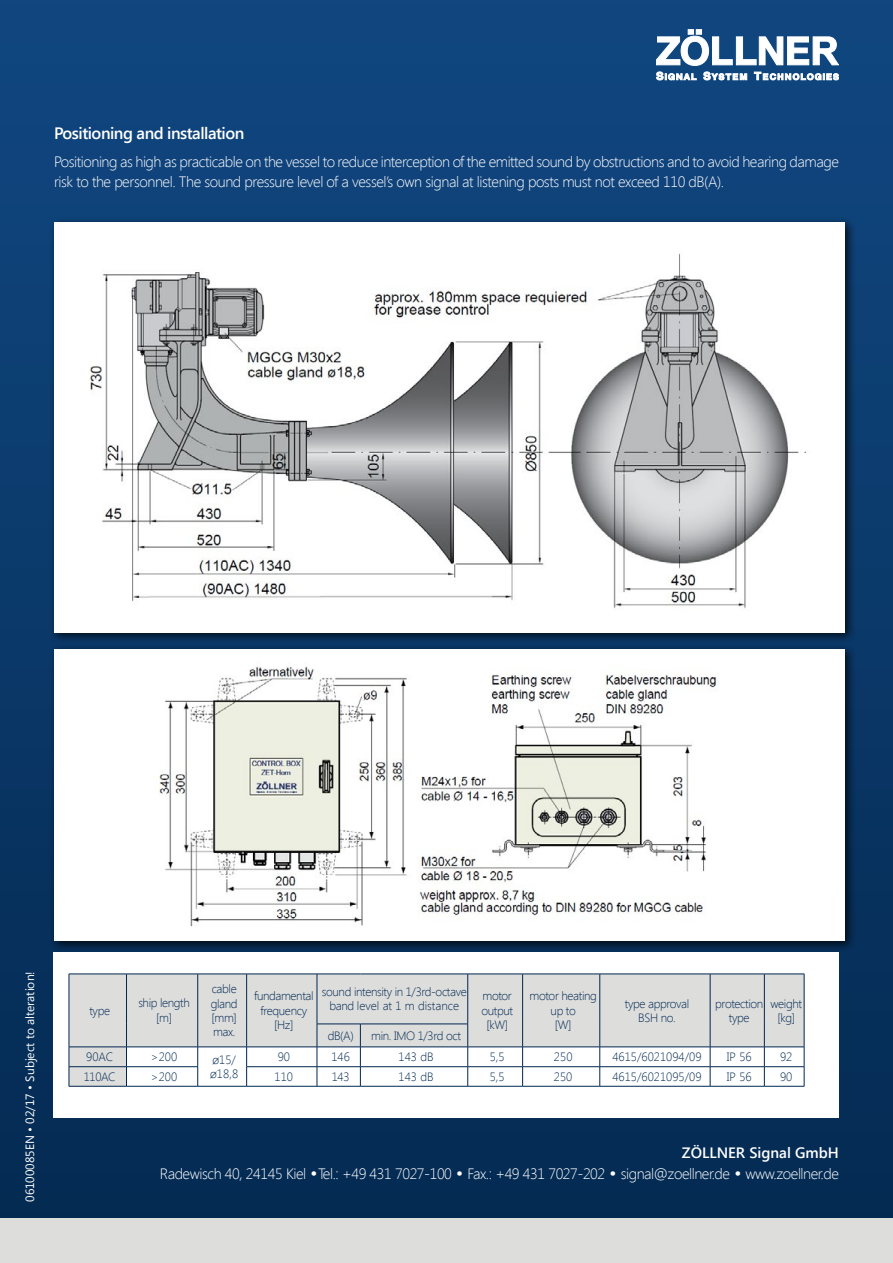
<style>
.page{position:relative;width:893px;height:1263px;background:#fff}
.page>*{position:absolute;margin:0;border:0;box-sizing:border-box;transform-origin:0 0}
.t1{font:600 16.5px "Segoe UI";letter-spacing:-.03em;color:#fff}
.t2{font:300 15px/21px "Segoe UI";letter-spacing:-.03em;color:#fff;text-align:right}
.t3{font:300 12px/14.4px "Segoe UI";letter-spacing:-.03em;color:#002750;text-align:center}
.t4{font:12px "Segoe UI";color:#fff}
.t5{font:300 12px "Segoe UI";color:#002750}
.s1{font-weight:600}
.s2{font-family:"Century Gothic";font-weight:700}
</style>
<div class="page">
<img style="left:0;top:0;width:893px;height:1218px">
<svg style="left:656px;top:72px;width:40px;height:8px"></svg>
<svg style="left:703px;top:72px;width:44px;height:8px"></svg>
<svg style="left:754px;top:72px;width:85px;height:8px"></svg>
<svg style="left:656px;top:29px;width:183px;height:37px"></svg>
<div style="left:48px;top:216px;width:808px;height:428px;background:#000;opacity:.75"></div>
<div style="left:54px;top:222px;width:791px;height:410px;background:#fff"></div>
<div style="left:54px;top:952px;width:785px;height:166px;background:#fff"></div>
<svg style="left:70px;top:975px;width:734px;height:111px;fill:#dddddc"></svg>
<hr style="left:69px;top:974px;width:1px;height:50px;background:#002750">
<svg style="left:69px;top:1024px;width:1px;height:62px"></svg>
<hr style="left:69px;top:974px;width:57px;height:1px;background:#002750">
<hr style="left:126px;top:974px;width:72px;height:1px;background:#002750">
<hr style="left:198px;top:974px;width:49px;height:1px;background:#002750">
<hr style="left:247px;top:974px;width:70px;height:1px;background:#002750">
<hr style="left:317px;top:974px;width:43px;height:1px;background:#002750">
<hr style="left:360px;top:974px;width:108px;height:1px;background:#002750">
<hr style="left:468px;top:974px;width:55px;height:1px;background:#002750">
<hr style="left:523px;top:974px;width:77px;height:1px;background:#002750">
<hr style="left:600px;top:974px;width:110px;height:1px;background:#002750">
<hr style="left:710px;top:974px;width:54px;height:1px;background:#002750">
<hr style="left:764px;top:974px;width:40px;height:1px;background:#002750">
<hr style="left:126px;top:974px;width:1px;height:50px;background:#002750">
<hr style="left:197px;top:974px;width:1px;height:50px;background:#002750">
<hr style="left:246px;top:974px;width:1px;height:50px;background:#002750">
<hr style="left:317px;top:974px;width:1px;height:50px;background:#002750">
<hr style="left:467px;top:974px;width:1px;height:50px;background:#002750">
<hr style="left:522px;top:974px;width:1px;height:50px;background:#002750">
<hr style="left:599px;top:974px;width:1px;height:50px;background:#002750">
<hr style="left:710px;top:974px;width:1px;height:50px;background:#002750">
<hr style="left:764px;top:974px;width:1px;height:50px;background:#002750">
<hr style="left:804px;top:974px;width:1px;height:50px;background:#002750">
<svg style="left:126px;top:1024px;width:1px;height:62px"></svg>
<svg style="left:197px;top:1024px;width:1px;height:62px"></svg>
<svg style="left:246px;top:1024px;width:1px;height:62px"></svg>
<svg style="left:317px;top:1025px;width:1px;height:61px"></svg>
<svg style="left:360px;top:1025px;width:1px;height:61px"></svg>
<svg style="left:467px;top:1025px;width:1px;height:61px"></svg>
<svg style="left:522px;top:1024px;width:1px;height:62px"></svg>
<svg style="left:599px;top:1024px;width:1px;height:62px"></svg>
<svg style="left:710px;top:1024px;width:1px;height:62px"></svg>
<svg style="left:764px;top:1024px;width:1px;height:62px"></svg>
<svg style="left:804px;top:1024px;width:1px;height:62px"></svg>
<hr style="left:317px;top:1024px;width:43px;height:1px;background:#002750">
<hr style="left:360px;top:1024px;width:108px;height:1px;background:#002750">
<hr style="left:69px;top:1046px;width:57px;height:1px;background:#002750">
<hr style="left:126px;top:1046px;width:72px;height:1px;background:#002750">
<hr style="left:198px;top:1046px;width:49px;height:1px;background:#002750">
<hr style="left:247px;top:1046px;width:70px;height:1px;background:#002750">
<hr style="left:317px;top:1046px;width:43px;height:1px;background:#002750">
<hr style="left:360px;top:1046px;width:108px;height:1px;background:#002750">
<hr style="left:468px;top:1046px;width:55px;height:1px;background:#002750">
<hr style="left:523px;top:1046px;width:77px;height:1px;background:#002750">
<hr style="left:600px;top:1046px;width:110px;height:1px;background:#002750">
<hr style="left:710px;top:1046px;width:54px;height:1px;background:#002750">
<hr style="left:764px;top:1046px;width:40px;height:1px;background:#002750">
<hr style="left:69px;top:1066px;width:57px;height:1px;background:#002750">
<hr style="left:126px;top:1066px;width:72px;height:1px;background:#002750">
<hr style="left:246px;top:1066px;width:71px;height:1px;background:#002750">
<hr style="left:317px;top:1066px;width:43px;height:1px;background:#002750">
<hr style="left:360px;top:1066px;width:108px;height:1px;background:#002750">
<hr style="left:468px;top:1066px;width:55px;height:1px;background:#002750">
<hr style="left:523px;top:1066px;width:77px;height:1px;background:#002750">
<hr style="left:600px;top:1066px;width:110px;height:1px;background:#002750">
<hr style="left:710px;top:1066px;width:54px;height:1px;background:#002750">
<hr style="left:764px;top:1066px;width:40px;height:1px;background:#002750">
<hr style="left:69px;top:1086px;width:57px;height:1px;background:#002750">
<hr style="left:126px;top:1086px;width:72px;height:1px;background:#002750">
<hr style="left:198px;top:1086px;width:49px;height:1px;background:#002750">
<hr style="left:247px;top:1086px;width:70px;height:1px;background:#002750">
<hr style="left:317px;top:1086px;width:43px;height:1px;background:#002750">
<hr style="left:360px;top:1086px;width:108px;height:1px;background:#002750">
<hr style="left:468px;top:1086px;width:55px;height:1px;background:#002750">
<hr style="left:523px;top:1086px;width:77px;height:1px;background:#002750">
<hr style="left:600px;top:1086px;width:110px;height:1px;background:#002750">
<hr style="left:710px;top:1086px;width:54px;height:1px;background:#002750">
<hr style="left:764px;top:1086px;width:40px;height:1px;background:#002750">
<div style="left:0;top:1218px;width:893px;height:45px;background:#dddddc"></div>
<div style="left:48px;top:643px;width:808px;height:309px;background:#000;opacity:.75"></div>
<div style="left:54px;top:649px;width:791px;height:292px;background:#fff"></div>
<img style="left:159px;top:666px;width:558px;height:261px">
<img style="left:90px;top:253px;width:717px;height:356px">
<p class="t1" style="left:54px;top:122px;width:192px">Positioning and installation</p>
<p class="t2" style="left:54px;top:152px;width:786px;line-height:19.5px;text-align:left">Positioning as high as practicable on the vessel to reduce interception of the emitted sound by obstructions and to avoid hearing damage risk to the personnel. The sound pressure level of a vessel’s own signal at listening posts must not exceed 110 dB(A).</p>
<p class="t4" style="left:22px;top:1202px;width:232px;rotate:-90deg">06100085EN • 02/17 • Subject to alteration!</p>
<p class="t3" style="left:89px;top:1003px;width:22px">type</p>
<p class="t3" style="left:138px;top:995px;width:53px;line-height:15px">ship length [m]</p>
<p class="t3" style="left:211px;top:981px;width:28px;text-align:justify">cable gland [mm] max.</p>
<p class="t3" style="left:254px;top:988px;width:61px">fundamental frequency [Hz]</p>
<p class="t3" style="left:322px;top:984px;width:146px">sound intensity in 1/3rd-octave band level at 1 m distance</p>
<p class="t3" style="left:481px;top:988px;width:33px">motor output [kW]</p>
<p class="t3" style="left:530px;top:988px;width:69px">motor heating up to<br>[W]</p>
<p class="t3" style="left:625px;top:996px;width:66px">type approval<br>BSH no.</p>
<p class="t3" style="left:715px;top:996px;width:50px">protection type</p>
<p class="t3" style="left:770px;top:996px;width:33px">weight [kg]</p>
<p class="t3" style="left:328px;top:1028px;width:28px">dB(A)</p>
<p class="t3" style="left:371px;top:1028px;width:91px">min. IMO 1/3rd oct</p>
<p class="t3" style="left:86px;top:1049px;width:29px">90AC</p>
<p class="t3" style="left:151px;top:1049px;width:28px">&gt;200</p>
<p class="t3" style="left:210px;top:1052px;width:29px;text-align:left">ø15/ ø18,8</p>
<p class="t3" style="left:278px;top:1049px;width:14px">90</p>
<p class="t3" style="left:331px;top:1049px;width:20px">146</p>
<p class="t3" style="left:399px;top:1049px;width:37px">143 dB</p>
<p class="t3" style="left:490px;top:1049px;width:17px">5,5</p>
<p class="t3" style="left:554px;top:1049px;width:20px">250</p>
<p class="t5" style="left:612px;top:1049px;width:91px">4615/6021094/09</p>
<p class="t3" style="left:727px;top:1049px;width:26px">IP 56</p>
<p class="t3" style="left:780px;top:1049px;width:14px">92</p>
<p class="t3" style="left:84px;top:1069px;width:33px">110AC</p>
<p class="t3" style="left:151px;top:1069px;width:28px">&gt;200</p>
<p class="t3" style="left:275px;top:1069px;width:20px">110</p>
<p class="t3" style="left:332px;top:1069px;width:19px">143</p>
<p class="t3" style="left:399px;top:1069px;width:37px">143 dB</p>
<p class="t3" style="left:490px;top:1069px;width:17px">5,5</p>
<p class="t3" style="left:554px;top:1069px;width:20px">250</p>
<p class="t5" style="left:612px;top:1068px;width:91px">4615/6021095/09</p>
<p class="t3" style="left:727px;top:1069px;width:26px">IP 56</p>
<p class="t3" style="left:780px;top:1069px;width:14px">90</p>
<p class="t2" style="left:160px;top:1142px;width:681px"><span class="s1">ZÖLLNER Signal GmbH<br></span>Radewisch 40, 24145 Kiel <span class="s2">•</span>Tel.: +49 431 7027-100 <span class="s2">•</span> Fax.: +49 431 7027-202 <span class="s2">•</span> signal@zoellner.de <span class="s2">•</span> www.zoellner.de</p>
</div>
